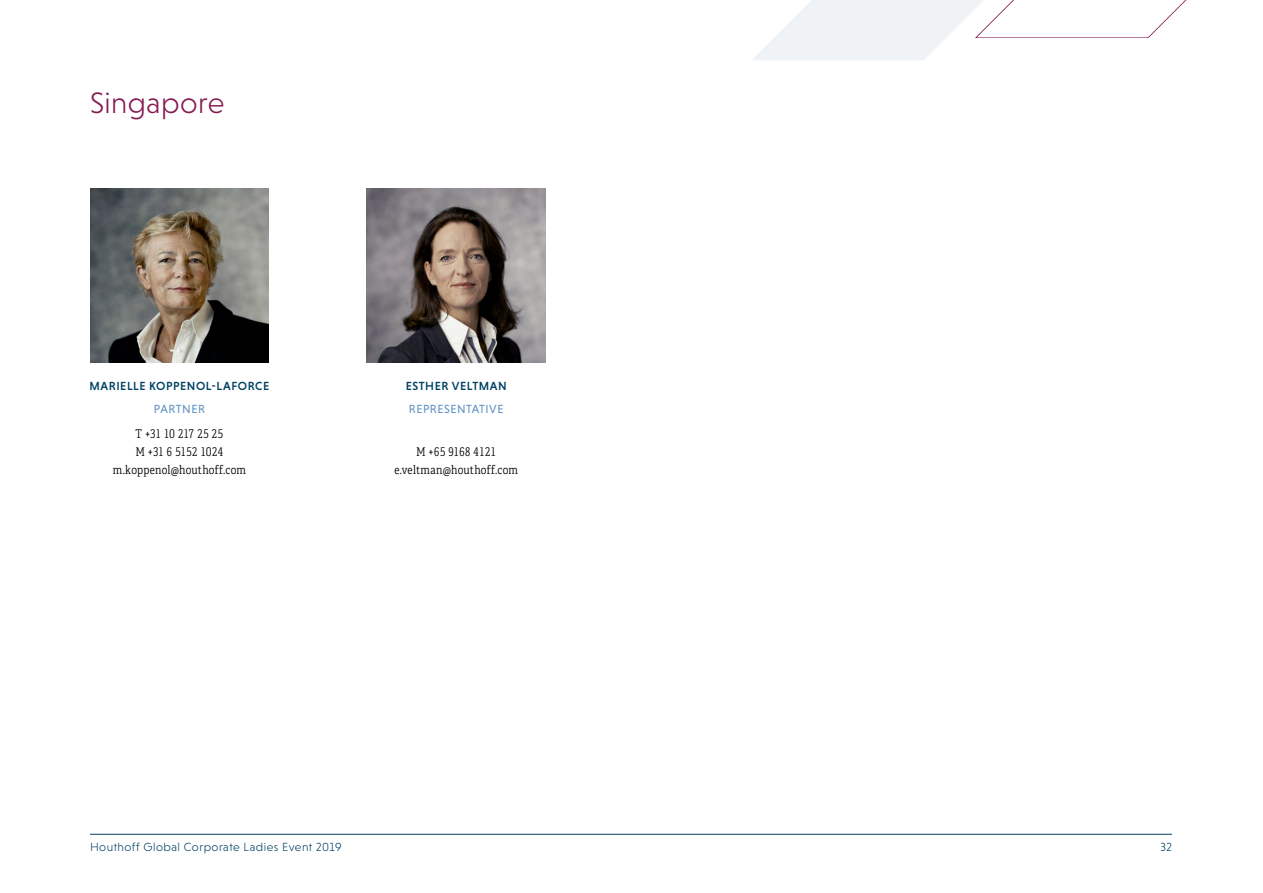
<style>
.page{position:relative;width:1263px;height:893px;background:#fff}
.page>*{position:absolute;margin:0;border:0;box-sizing:border-box;transform-origin:0 0}
.City{font:300 30px "Niveau Grotesk";letter-spacing:.015em;color:#851b52}
.gegevens{font:12px "Adelle Condensed Lt";letter-spacing:.01em;color:#000}
.t1{font:300 12px "Niveau Grotesk";letter-spacing:.04em;color:#004164}
.Naam_HF{font:500 12px "Niveau Grotesk";letter-spacing:.045em;color:#004164}
.gegevens-2{font:12px "Adelle Condensed Lt";letter-spacing:-.015em;color:#000}
.Functie{font:12px "Niveau Grotesk";letter-spacing:.04em;color:#5e92c5}
.gegevens-3{font:12px "Adelle Condensed Lt";letter-spacing:-.02em;color:#000}
</style>
<div class="page">
<svg style="left:752px;top:0;width:435px;height:60px"></svg>
<hr style="left:90px;top:834px;width:1082px;height:1px;background:#004164">
<img style="left:367px;top:189px;width:178px;height:174px">
<img style="left:90px;top:189px;width:178px;height:174px">
<p class="City" style="left:90px;top:85px;width:136px">Singapore</p>
<p class="Naam_HF" style="left:90px;top:379px;width:181px">MARIELLE KOPPENOL-LAFORCE</p>
<p class="Functie" style="left:154px;top:402px;width:53px">PARTNER</p>
<p class="gegevens-3" style="left:136px;top:426px;width:89px">T +31 10 217 25 25</p>
<p class="gegevens-2" style="left:135px;top:444px;width:90px">M +31 6 5152 1024</p>
<p class="gegevens" style="left:113px;top:462px;width:135px">m.koppenol@houthoff.com</p>
<p class="Naam_HF" style="left:406px;top:379px;width:102px">ESTHER VELTMAN</p>
<p class="Functie" style="left:409px;top:402px;width:96px">REPRESENTATIVE</p>
<p class="gegevens-2" style="left:416px;top:444px;width:82px">M +65 9168 4121</p>
<p class="gegevens" style="left:394px;top:462px;width:125px">e.veltman@houthoff.com</p>
<p class="t1" style="left:90px;top:840px;width:253px">Houthoff Global Corporate Ladies Event 2019</p>
<p class="t1" style="left:1160px;top:840px;width:13px">32</p>
</div>
